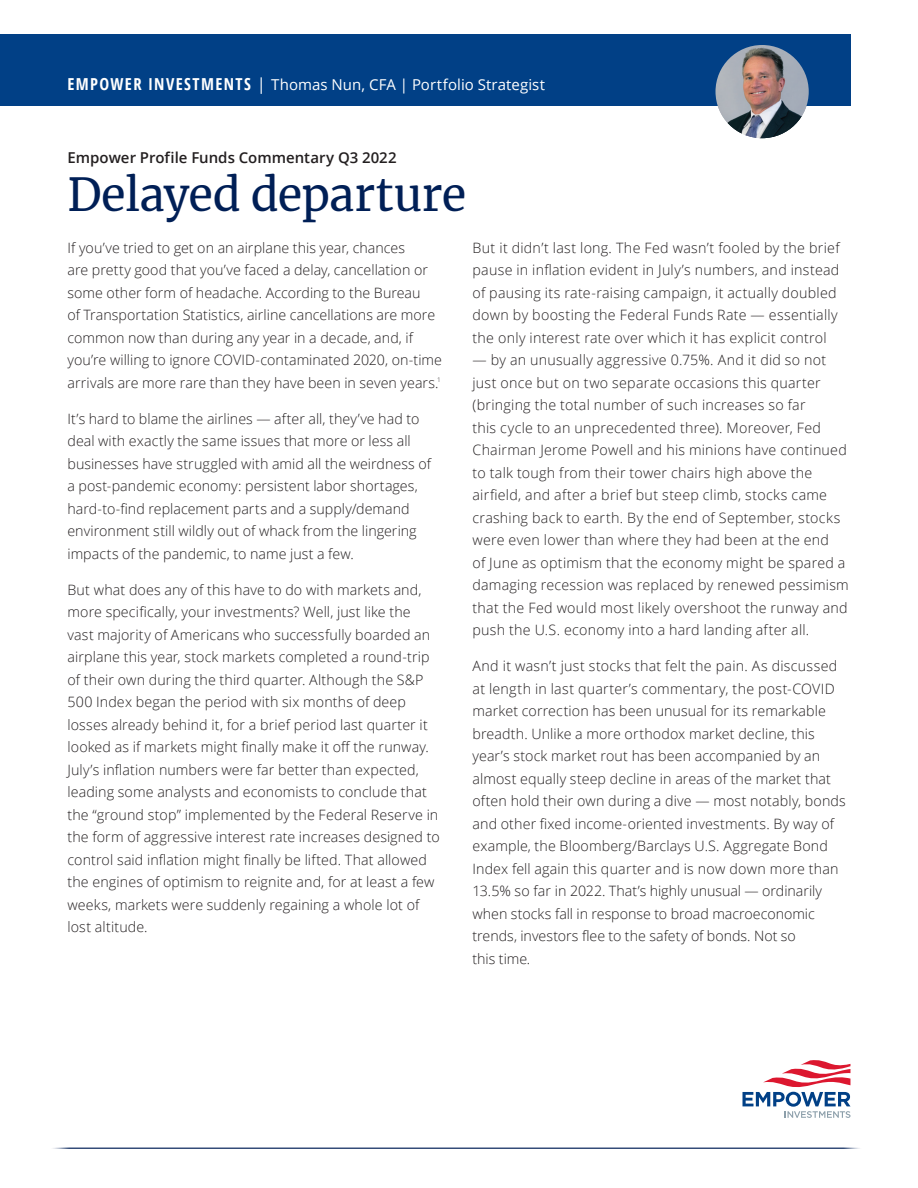
<style>
.page{position:relative;width:918px;height:1188px;background:#fff}
.page>*{position:absolute;margin:0;border:0;box-sizing:border-box;transform-origin:0 0}
.H3_30pt{font:45px "Merriweather";letter-spacing:-.01em;color:#001f56}
.t1{font:15px "Open Sans";letter-spacing:.005em;color:#fff}
.S2_10pt{font:600 15px "Open Sans";color:#231f20}
.Body_9_5pt{font:300 14.25px/22.5px "Open Sans";letter-spacing:.01em;color:#231f20}
.s1{font-weight:700;font-stretch:condensed;font-size:16.5px}
.s2{font-size:16.5px}
</style>
<div class="page">
<svg style="left:742px;top:1060px;width:108px;height:58px"></svg>
<div style="left:0;top:34px;width:850px;height:71px;background:#014086"></div>
<img style="left:716px;top:45px;width:93px;height:93px;border-radius:47px">
<hr style="left:49px;top:1148px;width:815px;height:1px;background:#001f56">
<p class="t1" style="left:68px;top:75px;width:479px"><span class="s1">EMPOWER INVESTMENTS</span> <span class="s2">|</span> Thomas Nun, CFA | Portfolio Strategist</p>
<p class="S2_10pt" style="left:68px;top:147px;width:331px">Empower Profile Funds Commentary Q3 2022</p>
<p class="H3_30pt" style="left:68px;top:164px;width:400px">Delayed departure</p>
<p class="Body_9_5pt" style="left:68px;top:236px;width:376px">If you’ve tried to get on an airplane this year, chances<br>are pretty good that you’ve faced a delay, cancellation or some other form of headache. According to the Bureau<br>of Transportation Statistics, airline cancellations are more common now than during any year in a decade, and, if you’re willing to ignore COVID-contaminated 2020, on-time arrivals are more rare than they have been in seven years.<sup>1</sup></p>
<p class="Body_9_5pt" style="left:68px;top:407px;width:365px">It’s hard to blame the airlines — after all, they’ve had to deal with exactly the same issues that more or less all businesses have struggled with amid all the weirdness of a post-pandemic economy: persistent labor shortages, hard-to-find replacement parts and a supply/demand environment still wildly out of whack from the lingering impacts of the pandemic, to name just a few.</p>
<p class="Body_9_5pt" style="left:68px;top:578px;width:374px">But what does any of this have to do with markets and, more specifically, your investments? Well, just like the vast majority of Americans who successfully boarded an airplane this year, stock markets completed a round-trip of their own during the third quarter. Although the S&amp;P 500 Index began the period with six months of deep losses already behind it, for a brief period last quarter it looked as if markets might finally make it off the runway.<br>July’s inflation numbers were far better than expected, leading some analysts and economists to conclude that the “ground stop” implemented by the Federal Reserve in the form of aggressive interest rate increases designed to control said inflation might finally be lifted. That allowed the engines of optimism to reignite and, for at least a few weeks, markets were suddenly regaining a whole lot of lost altitude.</p>
<p class="Body_9_5pt" style="left:472px;top:236px;width:369px">But it didn’t last long. The Fed wasn’t fooled by the brief pause in inflation evident in July’s numbers, and instead of pausing its rate-raising campaign, it actually doubled down by boosting the Federal Funds Rate — essentially the only interest rate over which it has explicit control</p>
<p class="Body_9_5pt" style="left:472px;top:349px;width:378px">— by an unusually aggressive 0.75%. And it did so not just once but on two separate occasions this quarter (bringing the total number of such increases so far<br>this cycle to an unprecedented three). Moreover, Fed Chairman Jerome Powell and his minions have continued to talk tough from their tower chairs high above the airfield, and after a brief but steep climb, stocks came crashing back to earth. By the end of September, stocks were even lower than where they had been at the end<br>of June as optimism that the economy might be spared a damaging recession was replaced by renewed pessimism that the Fed would most likely overshoot the runway and push the U.S. economy into a hard landing after all.</p>
<p class="Body_9_5pt" style="left:472px;top:655px;width:375px">And it wasn’t just stocks that felt the pain. As discussed at length in last quarter’s commentary, the post-COVID market correction has been unusual for its remarkable breadth. Unlike a more orthodox market decline, this year’s stock market rout has been accompanied by an almost equally steep decline in areas of the market that often hold their own during a dive — most notably, bonds and other fixed income-oriented investments. By way of example, the Bloomberg/Barclays U.S. Aggregate Bond Index fell again this quarter and is now down more than 13.5% so far in 2022. That’s highly unusual — ordinarily when stocks fall in response to broad macroeconomic trends, investors flee to the safety of bonds. Not so<br>this time.</p>
</div>
